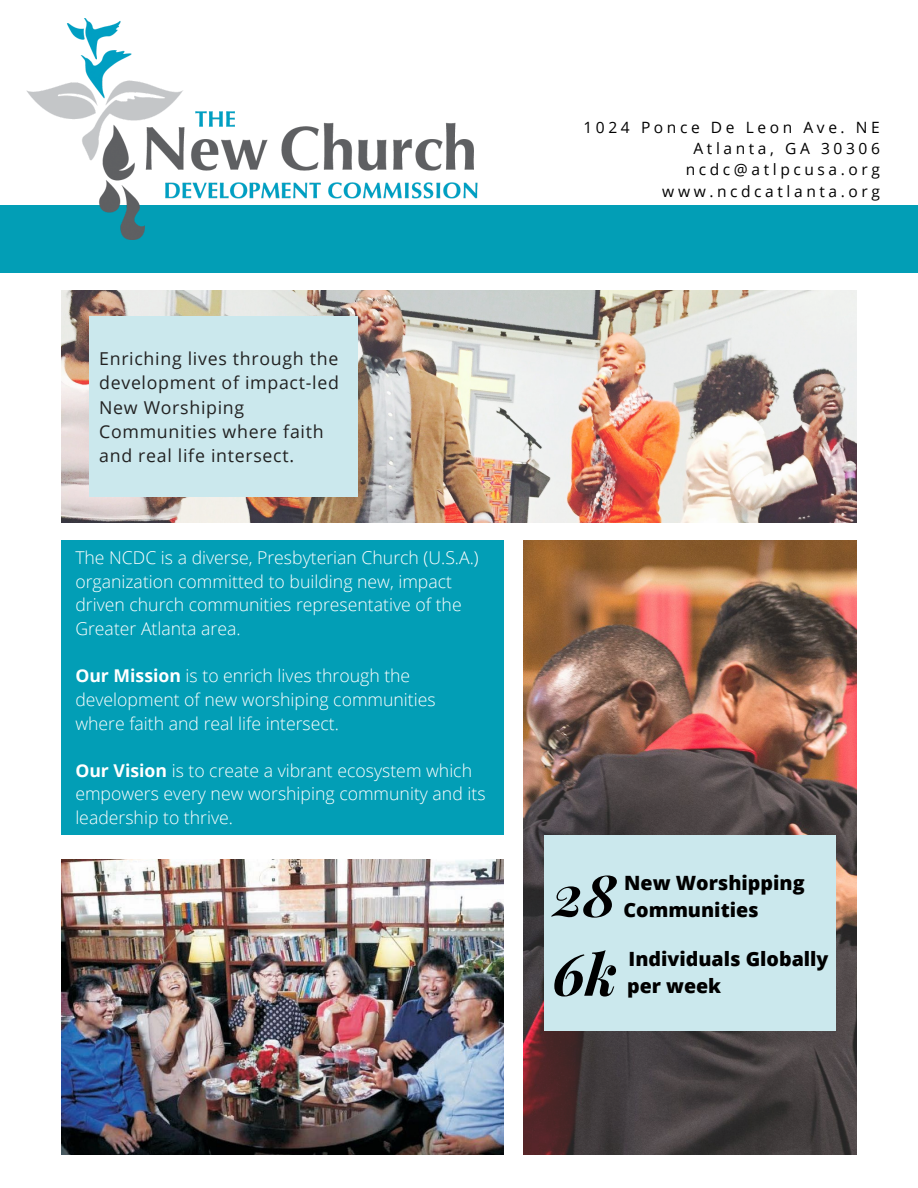
<style>
.page{position:relative;width:918px;height:1188px;background:#fff}
.page>*{position:absolute;margin:0;border:0;box-sizing:border-box;transform-origin:0 0}
.t1{font:italic 700 57.3px/78.9px "Playfair Display";color:#000}
.t2{font:800 19.65px/27.5px "Open Sans";color:#000}
.t3{font:300 17.7px/23.7px "Open Sans";color:#fff}
.t4{font:17.7px/24.2px "Open Sans";letter-spacing:.04em;color:#222}
.t5{font:15.6px/21.3px "Open Sans";letter-spacing:.23em;color:#010101;text-align:right}
.s1{font-weight:700}
</style>
<div class="page">
<div style="left:0;top:206px;width:918px;height:66px;background:#029eb6"></div>
<img style="left:523px;top:540px;width:333px;height:615px">
<div style="left:62px;top:540px;width:442px;height:295px;background:#029eb6"></div>
<div style="left:544px;top:835px;width:291px;height:195px;background:#cbe8ed"></div>
<img style="left:62px;top:291px;width:795px;height:231px">
<img style="left:62px;top:859px;width:442px;height:295px">
<img style="left:21px;top:18px;width:462px;height:222px">
<div style="left:89px;top:317px;width:268px;height:180px;background:#cbe8ed"></div>
<p class="t4" style="left:99px;top:346px;width:241px">Enriching lives through the development of impact-led<br>New Worshiping<br>Communities where faith and real life intersect.</p>
<p class="t3" style="left:75px;top:545px;width:405px">The NCDC is a diverse, Presbyterian Church (U.S.A.) organization committed to building new, impact driven church communities representative of the Greater Atlanta area.</p>
<p class="t3" style="left:75px;top:664px;width:362px"><span class="s1">Our Mission</span> is to enrich lives through the development of new worshiping communities where faith and real life intersect.</p>
<p class="t3" style="left:75px;top:758px;width:412px"><span class="s1">Our Vision</span> is to create a vibrant ecosystem which empowers every new worshiping community and its leadership to thrive.</p>
<p class="t5" style="left:584px;top:116px;width:298px">1024 Ponce De Leon Ave. NE<br>Atlanta, GA 30306 ncdc@atlpcusa.org www.ncdcatlanta.org</p>
<p class="t2" style="left:623px;top:869px;width:183px">New Worshipping<br>Communities</p>
<p class="t2" style="left:627px;top:945px;width:203px">Individuals Globally per week</p>
<h1 class="t1" style="left:553px;top:854px;width:66px">28<br>6k</h1>
</div>
